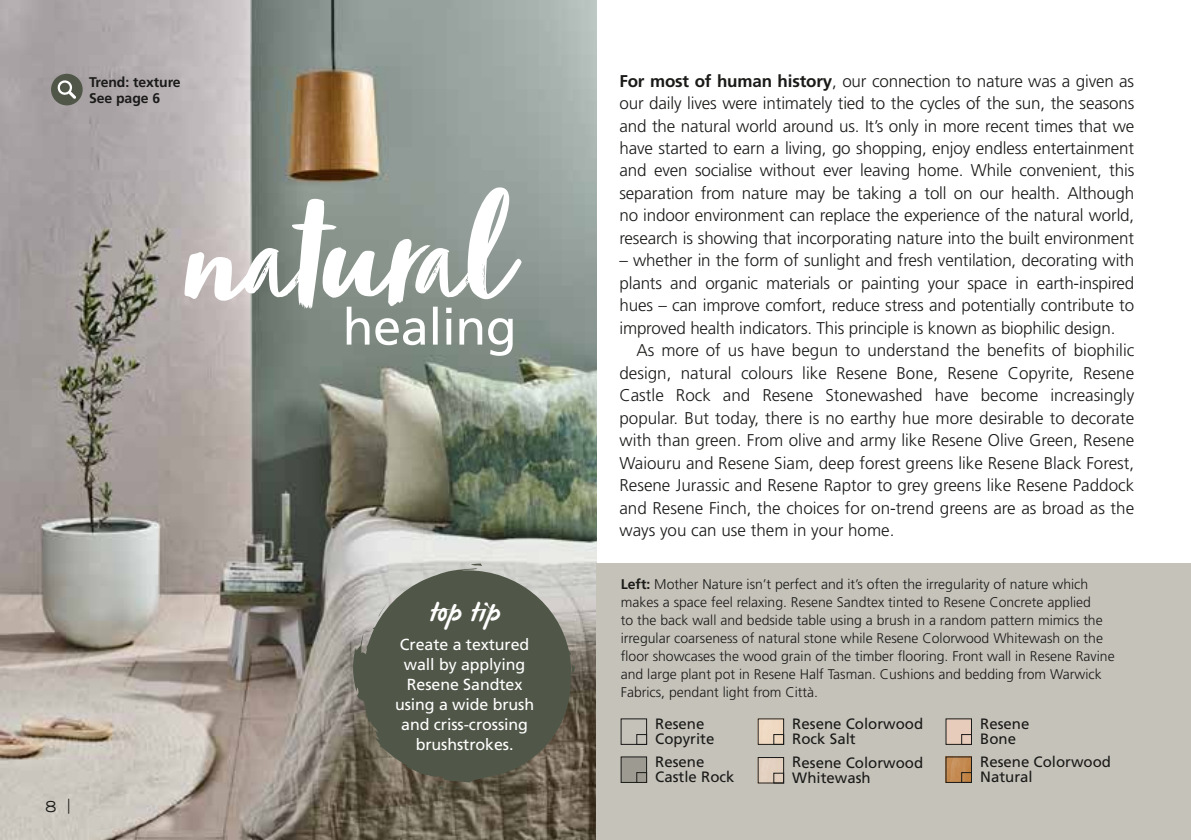
<style>
.page{position:relative;width:1191px;height:840px;background:#fff}
.page>*{position:absolute;margin:0;border:0;box-sizing:border-box;transform-origin:0 0}
.t1{font:30px "James Paul";letter-spacing:-.01em;color:#fff}
.t2{font:300 17px/22.4px "Frutiger LT Std";letter-spacing:-.01em;color:#1a1a18;text-align:justify}
.t3{font:16px/20px "Frutiger";letter-spacing:-.005em;color:#fff;text-align:center}
.t4{font:15px/15px "Frutiger LT Std";color:#1a1a18}
.t5{font:expanded 15px "Trade Gothic LH";color:#1a1a18}
.t6{font:300 14px/18px "Frutiger LT Std";color:#1a1a18}
.t7{font:700 14px/16px "Frutiger LT Std";letter-spacing:-.005em;color:#1a1a18}
.s1{font-weight:700}
</style>
<div class="page">
<img style="left:0;top:0;width:597px;height:839px">
<svg style="left:353px;top:563px;width:222px;height:227px;background:#65695b"></svg>
<svg style="left:347px;top:308px;width:165px;height:47px"></svg>
<svg style="left:184px;top:187px;width:337px;height:121px"></svg>
<div style="left:597px;top:563px;width:594px;height:276px;background:#c5c2ba"></div>
<img style="left:947px;top:758px;width:22px;height:22px">
<div style="left:961px;top:771px;width:10px;height:11px;border:1px solid #1a1a18"></div>
<div style="left:946px;top:718px;width:25px;height:26px;background:#e7ccbb"></div>
<div style="left:961px;top:733px;width:10px;height:11px;border:1px solid #1a1a18"></div>
<div style="left:636px;top:733px;width:11px;height:11px;border:1px solid #1a1a18"></div>
<div style="left:621px;top:756px;width:25px;height:26px;background:#9d9b91"></div>
<div style="left:621px;top:756px;width:26px;height:26px;border:1px solid #1a1a18"></div>
<div style="left:636px;top:771px;width:11px;height:11px;border:1px solid #1a1a18"></div>
<img style="left:760px;top:720px;width:22px;height:22px">
<div style="left:773px;top:733px;width:11px;height:11px;border:1px solid #1a1a18"></div>
<img style="left:760px;top:758px;width:22px;height:22px">
<div style="left:758px;top:756px;width:26px;height:26px;border:1px solid #1a1a18"></div>
<div style="left:773px;top:772px;width:11px;height:10px;border:1px solid #1a1a18"></div>
<div style="left:51px;top:74px;width:32px;height:31px;background:#505748;border-radius:50%"></div>
<svg style="left:57px;top:80px;width:19px;height:19px"></svg>
<p class="t7" style="left:89px;top:74px;width:93px">Trend: texture<br>See page 6</p>
<p class="t5" style="left:45px;top:795px;width:26px">8 |</p>
<h1 class="t1" style="left:429px;top:596px;width:73px">top tip</h1>
<p class="t3" style="left:395px;top:633px;width:141px">Create a textured wall by applying<br>Resene Sandtex using a wide brush and criss-crossing brushstrokes.</p>
<p class="t2" style="left:619px;top:70px;width:516px"><span class="s1">For most of human history</span>, our connection to nature was a given as our daily lives were intimately tied to the cycles of the sun, the seasons and the natural world around us. It’s only in more recent times that we have started to earn a living, go shopping, enjoy endless entertainment and even socialise without ever leaving home. While convenient, this separation from nature may be taking a toll on our health. Although no indoor environment can replace the experience of the natural world, research is showing that incorporating nature into the built environment</p>
<p class="t2" style="left:619px;top:249px;width:516px">– whether in the form of sunlight and fresh ventilation, decorating with plants and organic materials or painting your space in earth-inspired hues – can improve comfort, reduce stress and potentially contribute to improved health indicators. This principle is known as biophilic design.</p>
<p class="t2" style="left:619px;top:339px;width:516px;text-indent:17px">As more of us have begun to understand the benefits of biophilic design, natural colours like Resene Bone, Resene Copyrite, Resene Castle Rock and Resene Stonewashed have become increasingly popular. But today, there is no earthy hue more desirable to decorate with than green. From olive and army like Resene Olive Green, Resene Waiouru and Resene Siam, deep forest greens like Resene Black Forest, Resene Jurassic and Resene Raptor to grey greens like Resene Paddock and Resene Finch, the choices for on-trend greens are as broad as the ways you can use them in your home.</p>
<p class="t6" style="left:621px;top:574px;width:495px"><span class="s1">Left:</span> Mother Nature isn’t perfect and it’s often the irregularity of nature which makes a space feel relaxing. Resene Sandtex tinted to Resene Concrete applied<br>to the back wall and bedside table using a brush in a random pattern mimics the irregular coarseness of natural stone while Resene Colorwood Whitewash on the floor showcases the wood grain of the timber flooring. Front wall in Resene Ravine and large plant pot in Resene Half Tasman. Cushions and bedding from Warwick Fabrics, pendant light from Città.</p>
<p class="t4" style="left:980px;top:716px;width:51px">Resene<br>Bone</p>
<p class="t4" style="left:792px;top:716px;width:132px">Resene Colorwood<br>Rock Salt</p>
<p class="t4" style="left:792px;top:754px;width:132px">Resene Colorwood<br>Whitewash</p>
<p class="t4" style="left:655px;top:716px;width:61px">Resene<br>Copyrite</p>
<p class="t4" style="left:655px;top:754px;width:81px">Resene<br>Castle Rock</p>
<p class="t4" style="left:980px;top:754px;width:132px">Resene Colorwood<br>Natural</p>
</div>
